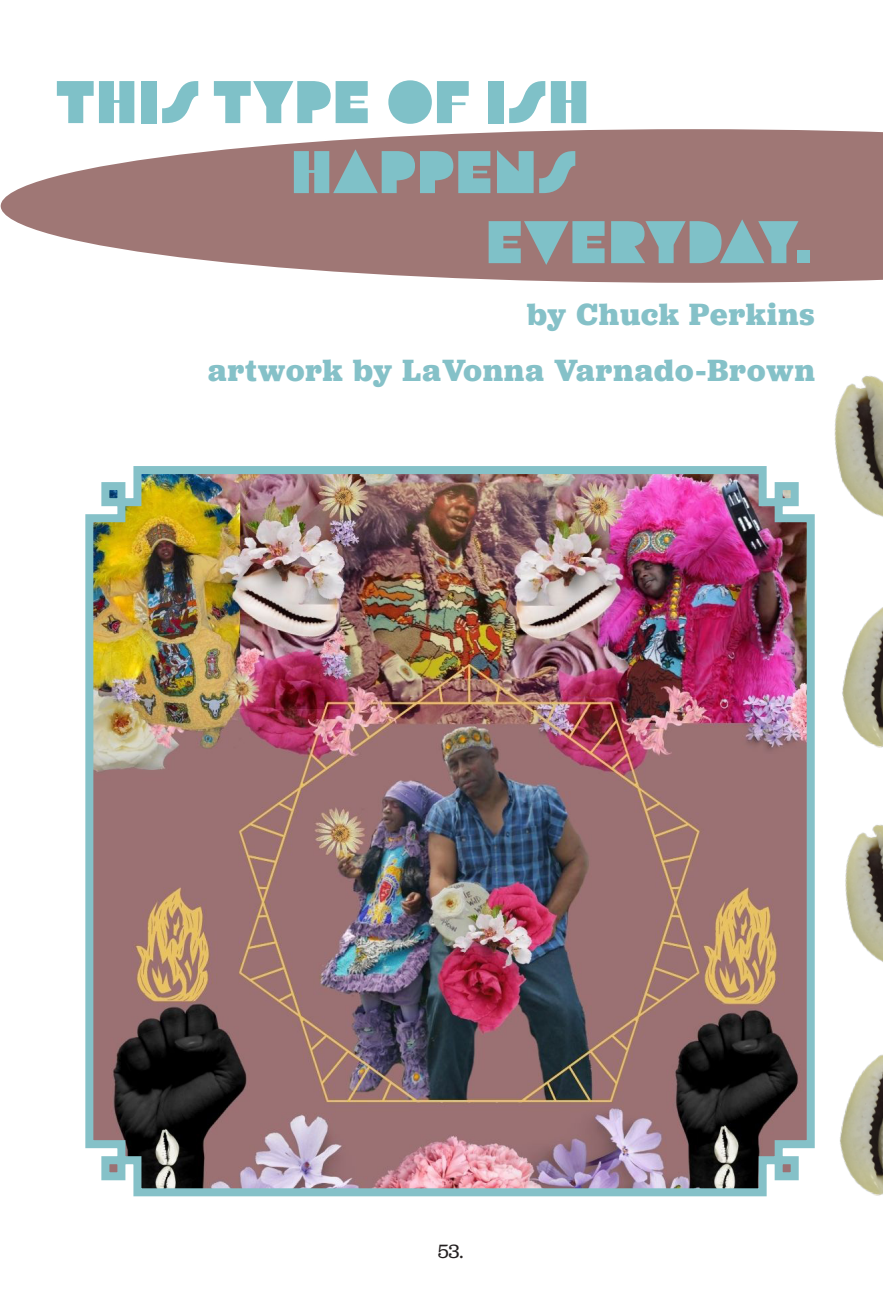
<style>
.page{position:relative;width:883px;height:1315px;background:#fff}
.page>*{position:absolute;margin:0;border:0;box-sizing:border-box;transform-origin:0 0}
.t1{font:60px "Flegrei";color:#7fc1c8}
.t2{font:700 32px "Jubilat";letter-spacing:.035em;color:#85c1c8}
.t3{font:20px "Jubilat";color:#231f20}
</style>
<div class="page">
<svg style="left:0;top:129px;width:882px;height:154px"></svg>
<img style="left:85px;top:466px;width:730px;height:731px">
<img style="left:834px;top:375px;width:48px;height:142px">
<img style="left:845px;top:824px;width:37px;height:138px">
<img style="left:842px;top:608px;width:40px;height:140px">
<img style="left:840px;top:1054px;width:42px;height:142px">
<p class="t1" style="left:55px;top:66px;width:536px">THIS TYPE OF ISH</p>
<p class="t1" style="left:290px;top:136px;width:288px">HAPPENS</p>
<p class="t1" style="left:485px;top:206px;width:329px">EVERYDAY.</p>
<p class="t2" style="left:527px;top:293px;width:289px">by Chuck Perkins</p>
<p class="t2" style="left:208px;top:349px;width:608px">artwork by LaVonna Varnado-Brown</p>
<p class="t3" style="left:437px;top:1238px;width:27px">53.</p>
</div>
